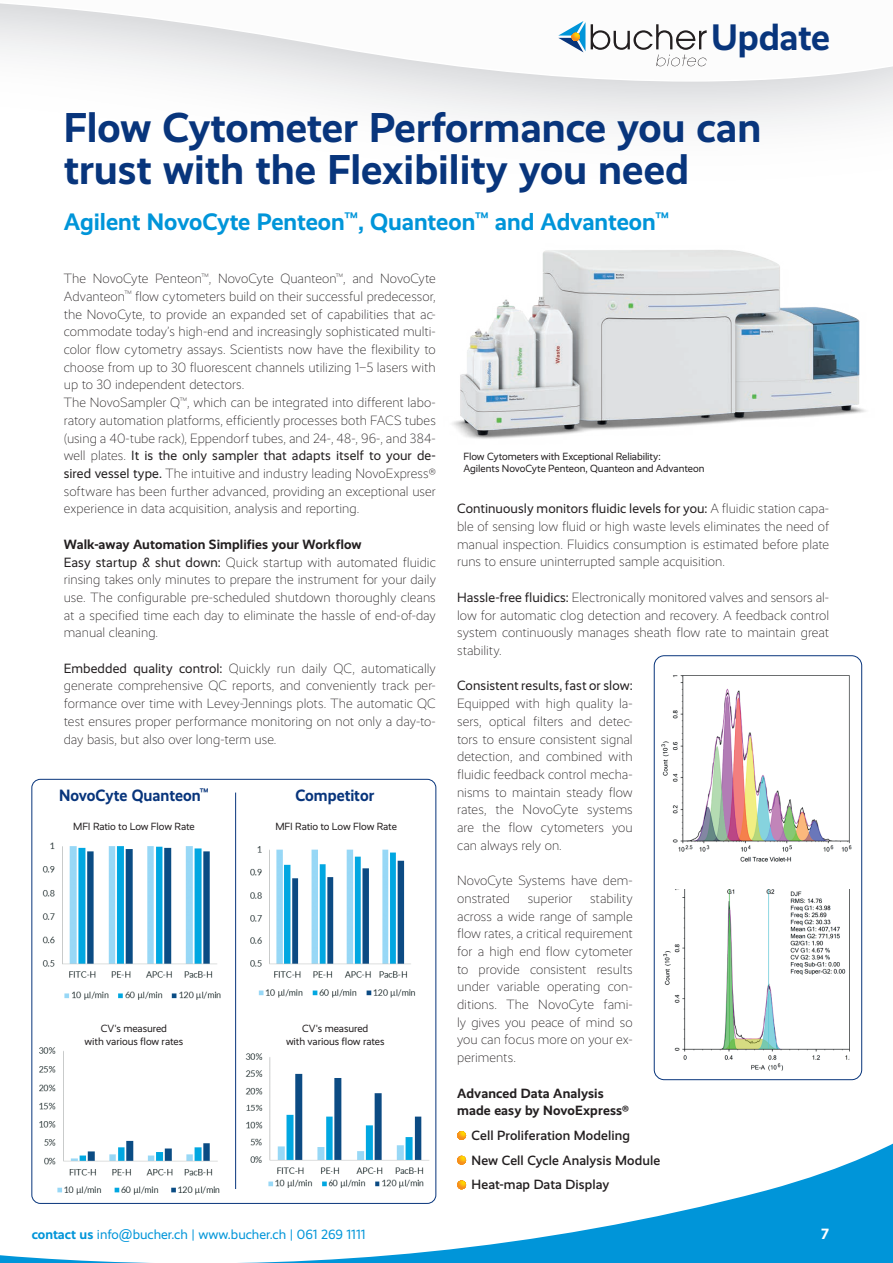
<style>
.page{position:relative;width:893px;height:1263px;background:#fff}
.page>*{position:absolute;margin:0;border:0;box-sizing:border-box;transform-origin:0 0}
.t1{font:700 42px/42px "Realist";color:#08357c}
.t2{font:700 37.2px "Realist";letter-spacing:-.01em;color:#08357c}
.t3{font:700 24px "Realist";color:#0095d9}
.t4{font:700 16.5px "Realist";color:#08357c;scale:.95 1}
.t5{font:700 15px "Realist";color:#fff}
.t6{font:300 13.5px/17.7px "Realist";color:#231f20;text-align:justify}
.t7{font:500 13.5px/24.8px "Realist";letter-spacing:.005em;color:#231f20}
.t8{font:13.5px "Realist";color:#0095d9}
.t9{font:700 13.5px/17.7px "Realist";letter-spacing:.005em;color:#231f20}
.t10{font:13.5px "Realist";color:#231f20}
.t11{font:10.5px/12.8px "Realist";letter-spacing:-.01em;color:#231f20;text-align:center}
.s1{font-weight:400}
.s2{font-weight:700}
.s3{font-family:"Microsoft Sans Serif"}
</style>
<div class="page">
<svg style="left:0;top:3px;width:893px;height:124px"></svg>
<img style="left:452px;top:250px;width:414px;height:189px">
<img style="left:42px;top:842px;width:179px;height:158px">
<img style="left:39px;top:1047px;width:25px;height:83px">
<img style="left:250px;top:846px;width:166px;height:152px">
<img style="left:236px;top:1026px;width:186px;height:104px">
<hr style="left:235px;top:792px;width:1px;height:397px;background:#08357c">
<img style="left:663px;top:889px;width:186px;height:182px">
<img style="left:661px;top:675px;width:191px;height:187px">
<div style="left:654px;top:655px;width:208px;height:425px;border:1px solid #08357c;border-radius:10px"></div>
<svg style="left:591px;top:24px;width:116px;height:42px"></svg>
<svg style="left:558px;top:21px;width:27px;height:31px"></svg>
<svg style="left:0;top:1130px;width:893px;height:133px"></svg>
<h2 class="t2" style="left:711px;top:15px;width:120px">Update</h2>
<h1 class="t1" style="left:64px;top:106px;width:699px">Flow Cytometer Performance you can trust with the Flexibility you need</h1>
<h3 class="t3" style="left:64px;top:208px;width:607px">Agilent NovoCyte Penteon<sup>™</sup>, Quanteon<sup>™</sup> and Advanteon<sup>™</sup></h3>
<p class="t6" style="left:64px;top:270px;width:374px;text-align:left">The NovoCyte Penteon<sup>™</sup>, NovoCyte Quanteon<sup>™</sup>, and NovoCyte Advanteon<sup>™</sup> flow cytometers build on their successful predecessor, the NovoCyte, to provide an expanded set of capabilities that ac&shy;commodate today’s high-end and increasingly sophisticated multi&shy;color flow cytometry assays. Scientists now have the flexibility to choose from up to 30 fluorescent channels utilizing 1–5 lasers with up to 30 independent detectors.<br>The NovoSampler Q<sup>™</sup>, which can be integrated into different labo&shy;ratory automation platforms, efficiently processes both FACS tubes (using a 40-tube rack), Eppendorf tubes, and 24-, 48-, 96-, and 384- well plates. <span class="s1">It is the only sampler that adapts itself to your de&shy;sired vessel type.</span> The intuitive and industry leading NovoExpress® software has been further advanced, providing an exceptional user experience in data acquisition, analysis and reporting.</p>
<p class="t6" style="left:64px;top:535px;width:374px;text-align:left"><span class="s2">Walk-away Automation Simplifies your Workflow<br></span><span class="s1">Easy startup &amp; shut down:</span> Quick startup with automated fluidic rinsing takes only minutes to prepare the instrument for your daily use. The configurable pre-scheduled shutdown thoroughly cleans at a specified time each day to eliminate the hassle of end-of-day manual cleaning.</p>
<p class="t6" style="left:64px;top:659px;width:374px"><span class="s1">Embedded quality control:</span> Quickly run daily QC, automatically generate comprehensive QC reports, and conveniently track per&shy;formance over time with Levey-Jennings plots. The automatic QC test ensures proper performance monitoring on not only a day-to&shy;day basis, but also over long-term use.</p>
<p class="t4" style="left:59px;top:785px;width:159px">NovoCyte Quanteon<sup>™</sup></p>
<p class="t11" style="left:73px;top:820px;width:123px">MFI Ratio to Low Flow Rate</p>
<p class="t4" style="left:295px;top:786px;width:84px">Competitor</p>
<p class="t11" style="left:275px;top:820px;width:123px">MFI Ratio to Low Flow Rate</p>
<p class="t11" style="left:85px;top:1022px;width:100px">CV's measured<br>with various flow rates</p>
<p class="t11" style="left:286px;top:1022px;width:100px">CV's measured<br>with various flow rates</p>
<p class="t11" style="left:463px;top:450px;width:243px;text-align:left">Flow Cytometers with Exceptional Reliability:<br>Agilents NovoCyte Penteon, Quanteon and Advanteon</p>
<p class="t6" style="left:457px;top:500px;width:374px"><span class="s1">Continuously monitors fluidic levels for you:</span> A fluidic station capa&shy;ble of sensing low fluid or high waste levels eliminates the need of manual inspection. Fluidics consumption is estimated before plate runs to ensure uninterrupted sample acquisition.</p>
<p class="t6" style="left:457px;top:589px;width:374px"><span class="s1">Hassle-free fluidics:</span> Electronically monitored valves and sensors al&shy;low for automatic clog detection and recovery. A feedback control system continuously manages sheath flow rate to maintain great stability.</p>
<p class="t10" style="left:457px;top:678px;width:177px">Consistent results, fast or slow:</p>
<p class="t6" style="left:457px;top:695px;width:177px">Equipped with high quality la&shy;sers, optical filters and detec&shy;tors to ensure consistent signal detection, and combined with fluidic feedback control mecha&shy;nisms to maintain steady flow rates, the NovoCyte systems are the flow cytometers you can always rely on.</p>
<p class="t6" style="left:457px;top:872px;width:177px">NovoCyte Systems have dem&shy;onstrated</p>
<p class="t6" style="left:457px;top:889px;width:177px;text-indent:133px">stability across a wide range of sample flow rates, a critical requirement for a high end flow cytometer to provide consistent results under variable operating con&shy;ditions. The NovoCyte fami&shy;ly gives you peace of mind so you can focus more on your ex&shy;periments.</p>
<p class="t9" style="left:457px;top:1084px;width:173px">Advanced Data Analysis made easy by NovoExpress®</p>
<p class="t7" style="left:472px;top:1123px;width:190px">Cell Proliferation Modeling<br>New Cell Cycle Analysis Module<br>Heat-map Data Display</p>
<p class="t6" style="left:528px;top:889px;width:46px">superior</p>
<p class="t8" style="left:32px;top:1227px;width:335px"><span class="s2">contact us</span> info<span class="s3">@</span>bucher.ch | www.bucher.ch | 061 269 1111</p>
<p class="t5" style="left:821px;top:1225px;width:9px">7</p>
</div>
